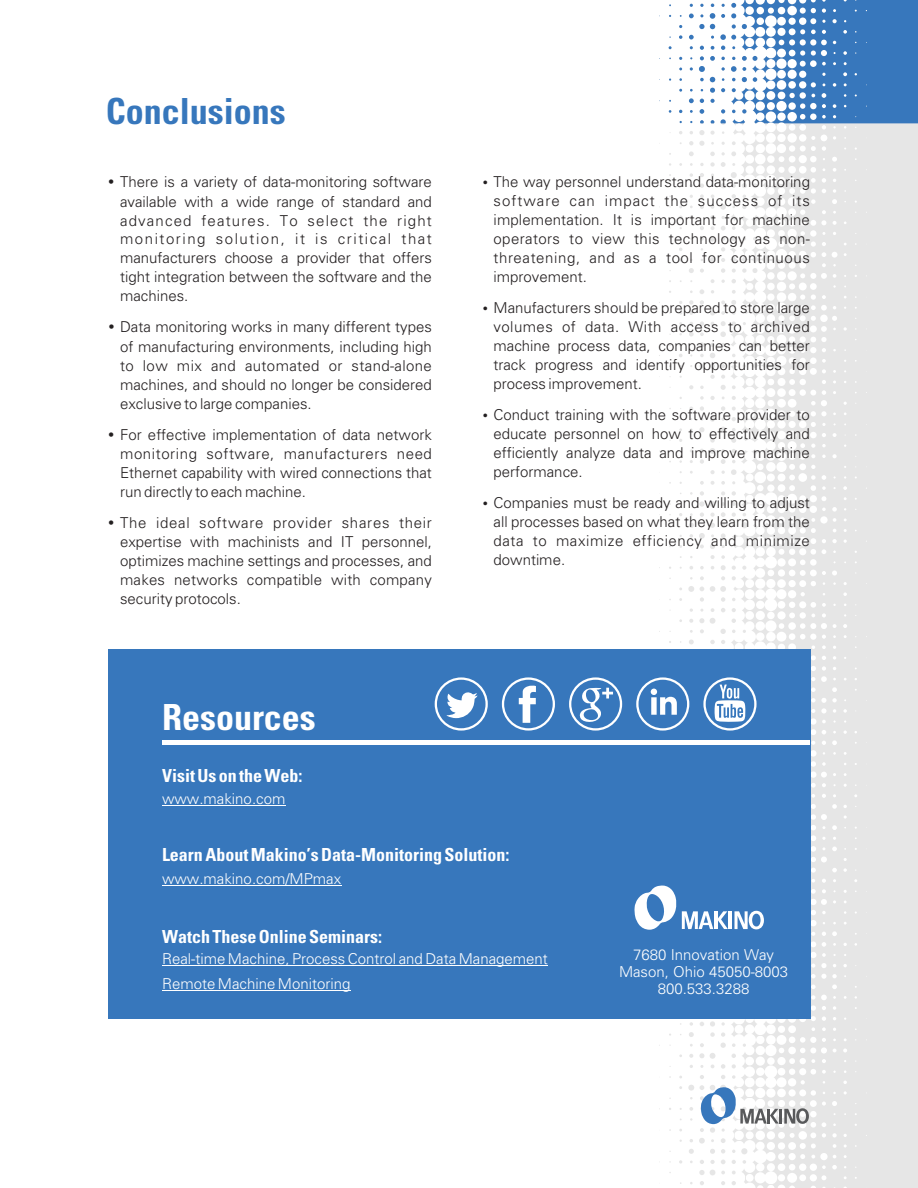
<style>
.page{position:relative;width:918px;height:1188px;background:#fff}
.page>*{position:absolute;margin:0;border:0;box-sizing:border-box;transform-origin:0 0}
.t1{font:700 condensed 36px "Univers 67";color:#3777bc}
.t2{font:700 condensed 36px "Univers 67";color:#fff}
.t3{font:700 condensed 18px "Univers 67";color:#fff}
.t4{font:300 15px/19px "Univers 45";color:#231f20;text-align:justify}
.t5{font:300 15px/17.2px "Univers 45";color:#fff;text-align:center}
</style>
<div class="page">
<svg style="left:659px;top:123px;width:259px;height:1065px;fill:#e6e6e6"></svg>
<svg style="left:659px;top:0;width:259px;height:123px"></svg>
<svg style="left:701px;top:1087px;width:108px;height:37px"></svg>
<div style="left:108px;top:650px;width:703px;height:369px;background:#3777bc"></div>
<hr style="left:162px;top:740px;width:648px;height:4px;background:#fff">
<hr style="left:162px;top:805px;width:123px;height:1px;background:#fff">
<hr style="left:162px;top:965px;width:386px;height:1px;background:#fff">
<hr style="left:162px;top:990px;width:188px;height:1px;background:#fff">
<hr style="left:162px;top:885px;width:179px;height:1px;background:#fff">
<svg style="left:703px;top:677px;width:54px;height:54px"></svg>
<svg style="left:714px;top:684px;width:32px;height:38px"></svg>
<svg style="left:435px;top:677px;width:53px;height:54px"></svg>
<svg style="left:446px;top:692px;width:32px;height:26px"></svg>
<svg style="left:569px;top:677px;width:53px;height:54px"></svg>
<svg style="left:579px;top:688px;width:34px;height:35px"></svg>
<svg style="left:502px;top:677px;width:53px;height:54px"></svg>
<svg style="left:519px;top:685px;width:17px;height:38px"></svg>
<svg style="left:636px;top:677px;width:53px;height:54px"></svg>
<svg style="left:651px;top:689px;width:26px;height:26px"></svg>
<hr style="left:729px;top:911px;width:3px;height:18px;background:#fff">
<svg style="left:634px;top:885px;width:94px;height:45px"></svg>
<svg style="left:734px;top:911px;width:30px;height:18px"></svg>
<h1 class="t1" style="left:106px;top:97px;width:181px">Conclusions</h1>
<p class="t4" style="left:120px;top:174px;width:313px">There is a variety of data-monitoring software available with a wide range of standard and advanced features. To select the right monitoring solution, it is critical that manufacturers choose a provider that offers tight integration between the software and the machines.</p>
<p class="t4" style="left:120px;top:319px;width:313px">Data monitoring works in many different types of manufacturing environments, including high to low mix and automated or stand-alone machines, and should no longer be considered exclusive to large companies.</p>
<p class="t4" style="left:120px;top:426px;width:313px">For effective implementation of data network monitoring software, manufacturers need Ethernet capability with wired connections that run directly to each machine.</p>
<p class="t4" style="left:120px;top:514px;width:313px">The ideal software provider shares their expertise with machinists and IT personnel, optimizes machine settings and processes, and makes networks compatible with company security protocols.</p>
<h1 class="t2" style="left:162px;top:704px;width:155px">Resources</h1>
<p class="t3" style="left:162px;top:769px;width:142px">Visit Us on the Web:</p>
<p class="t5" style="left:162px;top:791px;width:125px">www.makino.com</p>
<p class="t4" style="left:494px;top:174px;width:318px">The way personnel understand data-monitoring software can impact the success of its implementation. It is important for machine operators to view this technology as non&shy;threatening, and as a tool for continuous improvement.</p>
<p class="t4" style="left:494px;top:300px;width:318px">Manufacturers should be prepared to store large volumes of data. With access to archived machine process data, companies can better track progress and identify opportunities for process improvement.</p>
<p class="t4" style="left:493px;top:406px;width:318px">Conduct training with the software provider to educate personnel on how to effectively and efficiently analyze data and improve machine performance.</p>
<p class="t4" style="left:493px;top:494px;width:318px">Companies must be ready and willing to adjust all processes based on what they learn from the data to maximize efficiency and minimize downtime.</p>
<p class="t3" style="left:162px;top:848px;width:349px">Learn About Makino’s Data-Monitoring Solution:</p>
<p class="t5" style="left:162px;top:871px;width:181px">www.makino.com/MPmax</p>
<p class="t3" style="left:162px;top:929px;width:222px">Watch These Online Seminars:</p>
<p class="t5" style="left:162px;top:947px;width:387px;line-height:24.9px;text-align:left">Real-time Machine, Process Control and Data Management<br>Remote Machine Monitoring</p>
<p class="t5" style="left:619px;top:947px;width:171px">7680 Innovation Way<br>Mason, Ohio 45050-8003<br>800.533.3288</p>
</div>
